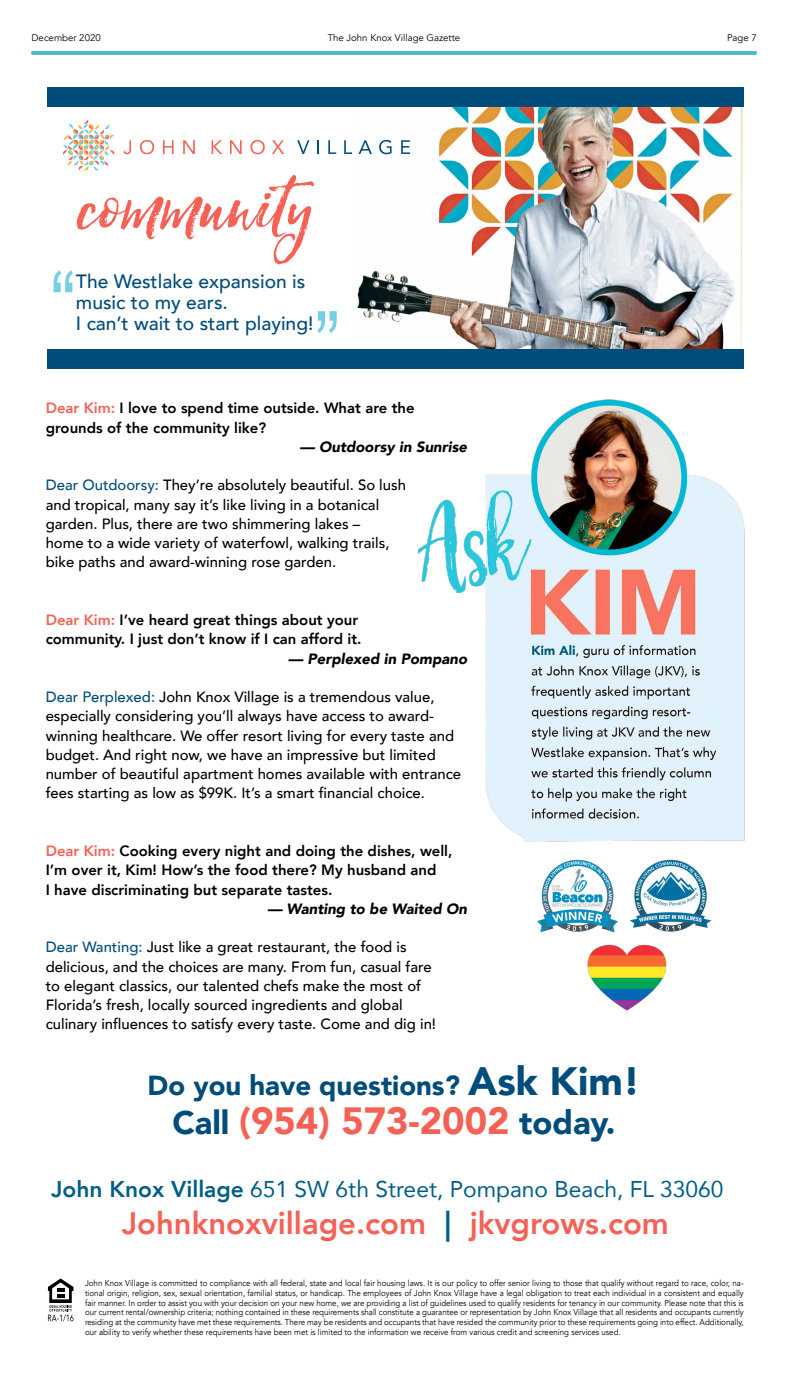
<style>
.page{position:relative;width:788px;height:1386px;background:#fff}
.page>*{position:absolute;margin:0;border:0;box-sizing:border-box;transform-origin:0 0}
.t1{font:italic 102.73px "Hello Sunshine";color:#f56155;scale:.95 1}
.t2{font:93.36px "Arial Narrow";color:#77cfe6}
.t3{font:900 37.8px "Avenir";color:#f56155}
.t4{font:800 30.97px "Avenir";color:#f56155}
.t5{font:900 27.56px "Avenir";color:#004c7b}
.t6{font:22.75px "Avenir";color:#005e87}
.t7{font:500 19.25px/21px "Avenir";color:#004c7b}
.t8{font:500 14.88px/19.2px "Avenir";color:#000}
.t9{font:800 14.88px/19.2px "Avenir";color:#000}
.t10{font:italic 900 14.88px "Avenir";color:#000}
.t11{font:9.62px "Avenir";color:#000}
.t12{font:8.58px/9.7px "Avenir";color:#000;text-align:justify;scale:.93 1}
.s1{color:#f56155}
.s2{color:#004c7b}
.s3{font-size:39.55px}
.s4{font-size:32.73px;color:#004c7b}
.s5{font-weight:800}
.s6{color:#005e87}
</style>
<div class="page">
<svg style="left:32px;top:51px;width:724px;height:4px;background:#4fbbd1"></svg>
<svg style="left:48px;top:1278px;width:25px;height:44px"></svg>
<div style="left:47px;top:88px;width:696px;height:19px;background:#004c7b"></div>
<img style="left:353px;top:107px;width:389px;height:243px">
<svg style="left:63px;top:119px;width:51px;height:52px"></svg>
<svg style="left:123px;top:140px;width:8px;height:14px"></svg>
<svg style="left:140px;top:140px;width:14px;height:14px"></svg>
<svg style="left:163px;top:140px;width:10px;height:14px"></svg>
<svg style="left:183px;top:140px;width:12px;height:14px"></svg>
<svg style="left:211px;top:140px;width:11px;height:14px"></svg>
<svg style="left:230px;top:140px;width:11px;height:14px"></svg>
<svg style="left:250px;top:140px;width:15px;height:14px"></svg>
<svg style="left:272px;top:140px;width:12px;height:14px"></svg>
<svg style="left:297px;top:140px;width:12px;height:14px"></svg>
<svg style="left:317px;top:140px;width:2px;height:14px"></svg>
<svg style="left:328px;top:140px;width:8px;height:14px"></svg>
<svg style="left:344px;top:140px;width:8px;height:14px"></svg>
<svg style="left:358px;top:140px;width:14px;height:14px"></svg>
<svg style="left:379px;top:140px;width:12px;height:14px"></svg>
<svg style="left:401px;top:140px;width:9px;height:14px"></svg>
<img style="left:418px;top:399px;width:327px;height:443px">
<img style="left:537px;top:860px;width:81px;height:72px">
<img style="left:629px;top:860px;width:82px;height:72px">
<img style="left:587px;top:944px;width:80px;height:67px">
<div style="left:47px;top:350px;width:696px;height:19px;background:#004c7b"></div>
<p class="t11" style="left:32px;top:32px;width:71px">December 2020</p>
<p class="t11" style="left:327px;top:32px;width:134px">The John Knox Village Gazette</p>
<p class="t11" style="left:727px;top:32px;width:31px">Page 7</p>
<p class="t1" style="left:75px;top:148px;width:250px">community</p>
<p class="t7" style="left:76px;top:270px;width:231px">The Westlake expansion is music to my ears.</p>
<p class="t2" style="left:50px;top:236px;width:27px">“</p>
<p class="t7" style="left:76px;top:312px;width:239px">I can’t wait to start playing!</p>
<p class="t2" style="left:340px;top:368px;width:27px;rotate:-180deg">“</p>
<p class="t9" style="left:46px;top:399px;width:370px"><span class="s1">Dear Kim:</span> I love to spend time outside. What are the grounds of the community like?</p>
<p class="t10" style="left:300px;top:434px;width:169px">— Outdoorsy in Sunrise</p>
<p class="t8" style="left:46px;top:475px;width:362px"><span class="s2">Dear Outdoorsy:</span> They’re absolutely beautiful. So lush and tropical, many say it’s like living in a botanical</p>
<p class="t8" style="left:46px;top:513px;width:316px">garden. Plus, there are two shimmering lakes –</p>
<p class="t8" style="left:46px;top:532px;width:345px">home to a wide variety of waterfowl, walking trails, bike paths and award-winning rose garden.</p>
<p class="t9" style="left:46px;top:610px;width:314px"><span class="s1">Dear Kim:</span> I’ve heard great things about your</p>
<p class="t9" style="left:46px;top:630px;width:317px">community. I just don’t know if I can afford it.</p>
<p class="t10" style="left:288px;top:646px;width:180px">— Perplexed in Pompano</p>
<p class="t8" style="left:46px;top:686px;width:390px"><span class="s2">Dear Perplexed:</span> John Knox Village is a tremendous value,</p>
<p class="t8" style="left:46px;top:706px;width:389px">especially considering you’ll always have access to award-</p>
<p class="t8" style="left:46px;top:725px;width:417px">winning healthcare. We offer resort living for every taste and budget. And right now, we have an impressive but limited number of beautiful apartment homes available with entrance fees starting as low as $99K. It’s a smart financial choice.</p>
<p class="t9" style="left:46px;top:841px;width:408px"><span class="s1">Dear Kim:</span> Cooking every night and doing the dishes, well,<br>I’m over it, Kim! How’s the food there? My husband and</p>
<p class="t9" style="left:46px;top:880px;width:288px">I have discriminating but separate tastes.</p>
<p class="t10" style="left:267px;top:896px;width:201px">— Wanting to be Waited On</p>
<p class="t8" style="left:46px;top:937px;width:362px"><span class="s2">Dear Wanting:</span> Just like a great restaurant, the food is</p>
<p class="t8" style="left:46px;top:956px;width:387px">delicious, and the choices are many. From fun, casual fare</p>
<p class="t8" style="left:46px;top:975px;width:377px">to elegant classics, our talented chefs make the most of</p>
<p class="t8" style="left:46px;top:994px;width:358px">Florida’s fresh, locally sourced ingredients and global</p>
<p class="t8" style="left:46px;top:1014px;width:392px">culinary influences to satisfy every taste. Come and dig in!</p>
<p class="t5" style="left:147px;top:1062px;width:494px">Do you have questions? <span class="s3">Ask Kim!</span></p>
<p class="t3" style="left:172px;top:1089px;width:444px"><span class="s4">Call</span> (954) 573-2002 <span class="s4">today.</span></p>
<p class="t6" style="left:51px;top:1171px;width:673px"><span class="s5">John Knox Village</span> 651 SW 6th Street, Pompano Beach, FL 33060</p>
<p class="t4" style="left:122px;top:1199px;width:548px">Johnknoxvillage.com <span class="s6">|</span> jkvgrows.com</p>
<p class="t12" style="left:85px;top:1279px;width:709px">John Knox Village is committed to compliance with all federal, state and local fair housing laws. It is our policy to offer senior living to those that qualify without regard to race, color, na&shy;tional origin, religion, sex, sexual orientation, familial status, or handicap. The employees of John Knox Village have a legal obligation to treat each individual in a consistent and equally fair manner. In order to assist you with your decision on your new home, we are providing a list of guidelines used to qualify residents for tenancy in our community. Please note that this is our current rental/ownership criteria; nothing contained in these requirements shall constitute a guarantee or representation by John Knox Village that all residents and occupants currently residing at the community have met these requirements. There may be residents and occupants that have resided the community prior to these requirements going into effect. Additionally, our ability to verify whether these requirements have been met is limited to the information we receive from various credit and screening services used.</p>
</div>
